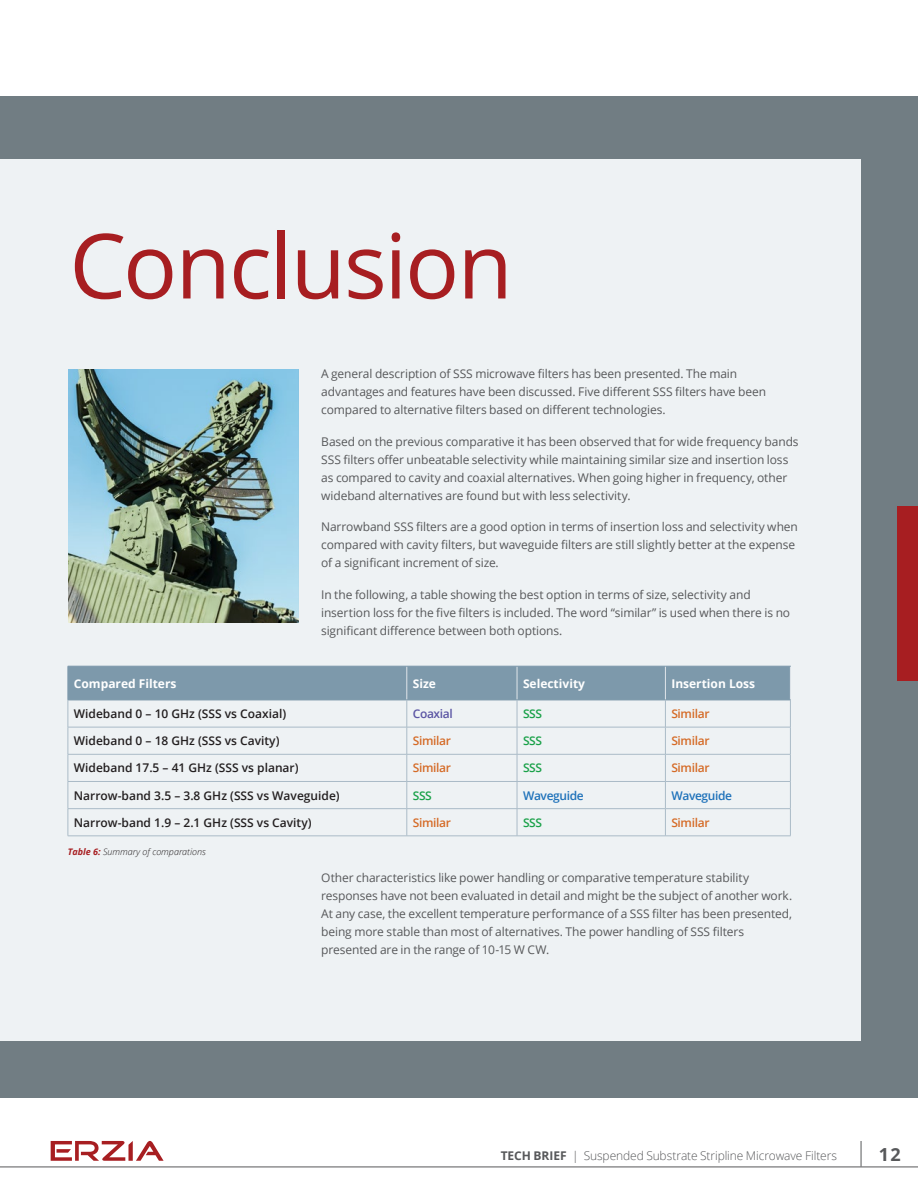
<style>
.page{position:relative;width:918px;height:1188px;background:#fff}
.page>*{position:absolute;margin:0;border:0;box-sizing:border-box;transform-origin:0 0}
.Header_60pt{font:90px "Open Sans";letter-spacing:-.02em;color:#a71e21}
.t1{font:700 18px "Open Sans";color:#57585a}
.Text_8pt{font:12px/18px "Open Sans";letter-spacing:-.01em;color:#57585a}
.t2{font:600 12px "Open Sans";color:#231f20}
.t3{font:300 12px "Open Sans";letter-spacing:-.01em;color:#57585a}
.t4{font:600 12px "Open Sans";letter-spacing:-.03em;color:#d56b27}
.t5{font:700 12px "Open Sans";color:#fff}
.t6{font:600 12px "Open Sans";letter-spacing:-.03em;color:#1f72ba}
.t7{font:600 12px "Open Sans";letter-spacing:-.03em;color:#1aa149}
.t8{font:600 12px "Open Sans";letter-spacing:-.03em;color:#5b55a4}
.t9{font:italic 300 9px "Open Sans";color:#231f20}
.s1{font-weight:700;color:#a71e21}
.s2{font-weight:700}
</style>
<div class="page">
<svg style="left:861px;top:1141px;width:1px;height:26px"></svg>
<hr style="left:0;top:1167px;width:918px;height:1px;background:#57585a">
<div style="left:0;top:97px;width:918px;height:1001px;background:#717d83"></div>
<div style="left:0;top:159px;width:861px;height:882px;background:#eef2f4"></div>
<img style="left:68px;top:369px;width:231px;height:253px">
<svg style="left:51px;top:1141px;width:113px;height:20px"></svg>
<div style="left:897px;top:507px;width:21px;height:174px;background:#a71e21"></div>
<svg style="left:68px;top:666px;width:723px;height:170px"></svg>
<hr style="left:68px;top:836px;width:339px;height:1px;background:#aabbc7">
<hr style="left:407px;top:836px;width:110px;height:1px;background:#aabbc7">
<hr style="left:517px;top:836px;width:148px;height:1px;background:#aabbc7">
<hr style="left:665px;top:836px;width:126px;height:1px;background:#aabbc7">
<p class="Header_60pt" style="left:69px;top:204px;width:445px">Conclusion</p>
<p class="Text_8pt" style="left:321px;top:365px;width:446px">A general description of SSS microwave filters has been presented. The main advantages and features have been discussed. Five different SSS filters have been compared to alternative filters based on different technologies.</p>
<p class="Text_8pt" style="left:321px;top:432px;width:479px">Based on the previous comparative it has been observed that for wide frequency bands SSS filters offer unbeatable selectivity while maintaining similar size and insertion loss as compared to cavity and coaxial alternatives. When going higher in frequency, other wideband alternatives are found but with less selectivity.</p>
<p class="Text_8pt" style="left:321px;top:518px;width:478px">Narrowband SSS filters are a good option in terms of insertion loss and selectivity when compared with cavity filters, but waveguide filters are still slightly better at the expense of a significant increment of size.</p>
<p class="Text_8pt" style="left:321px;top:585px;width:470px">In the following, a table showing the best option in terms of size, selectivity and insertion loss for the five filters is included. The word “similar” is used when there is no significant difference between both options.</p>
<p class="t5" style="left:74px;top:675px;width:104px">Compared Filters</p>
<p class="t5" style="left:413px;top:675px;width:25px">Size</p>
<p class="t5" style="left:523px;top:675px;width:64px">Selectivity</p>
<p class="t5" style="left:671px;top:675px;width:85px">Insertion Loss</p>
<p class="t2" style="left:74px;top:706px;width:214px">Wideband 0 – 10 GHz (SSS vs Coaxial)</p>
<p class="t8" style="left:413px;top:706px;width:42px">Coaxial</p>
<p class="t7" style="left:523px;top:706px;width:21px">SSS</p>
<p class="t4" style="left:671px;top:706px;width:40px">Similar</p>
<p class="t2" style="left:74px;top:733px;width:207px">Wideband 0 – 18 GHz (SSS vs Cavity)</p>
<p class="t4" style="left:413px;top:733px;width:40px">Similar</p>
<p class="t7" style="left:523px;top:733px;width:21px">SSS</p>
<p class="t4" style="left:671px;top:733px;width:40px">Similar</p>
<p class="t2" style="left:74px;top:760px;width:226px">Wideband 17.5 – 41 GHz (SSS vs planar)</p>
<p class="t4" style="left:413px;top:760px;width:40px">Similar</p>
<p class="t7" style="left:523px;top:760px;width:21px">SSS</p>
<p class="t4" style="left:671px;top:760px;width:40px">Similar</p>
<p class="t2" style="left:74px;top:787px;width:267px">Narrow-band 3.5 – 3.8 GHz (SSS vs Waveguide)</p>
<p class="t7" style="left:413px;top:787px;width:21px">SSS</p>
<p class="t6" style="left:523px;top:787px;width:62px">Waveguide</p>
<p class="t6" style="left:671px;top:787px;width:62px">Waveguide</p>
<p class="t2" style="left:74px;top:814px;width:239px">Narrow-band 1.9 – 2.1 GHz (SSS vs Cavity)</p>
<p class="t4" style="left:413px;top:814px;width:40px">Similar</p>
<p class="t7" style="left:523px;top:814px;width:21px">SSS</p>
<p class="t4" style="left:671px;top:814px;width:40px">Similar</p>
<p class="t9" style="left:68px;top:845px;width:139px"><span class="s1">Table 6:</span> Summary of comparations</p>
<p class="Text_8pt" style="left:321px;top:869px;width:473px">Other characteristics like power handling or comparative temperature stability responses have not been evaluated in detail and might be the subject of another work.<br>At any case, the excellent temperature performance of a SSS filter has been presented, being more stable than most of alternatives. The power handling of SSS filters presented are in the range of 10-15 W CW.</p>
<p class="t3" style="left:501px;top:1147px;width:338px"><span class="s2">TECH BRIEF</span> | Suspended Substrate Stripline Microwave Filters</p>
<h2 class="t1" style="left:879px;top:1141px;width:23px">12</h2>
</div>
